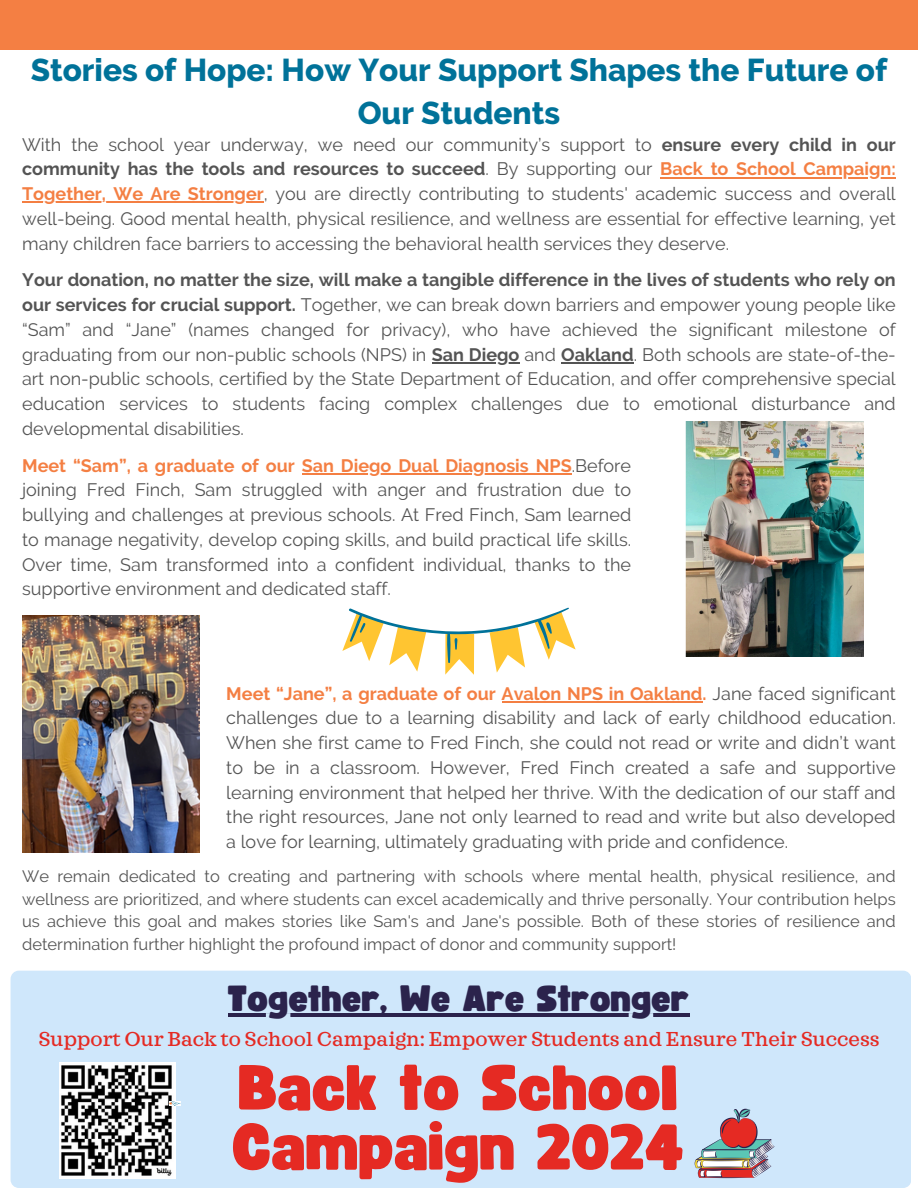
<style>
.page{position:relative;width:918px;height:1188px;background:#fff}
.page>*{position:absolute;margin:0;border:0;box-sizing:border-box;transform-origin:0 0}
.t1{font:62.85px/59.7px "Funtastic";color:#e52a23}
.t2{font:35.85px "Funtastic";color:#2b234c}
.t3{font:800 31.5px/43.8px "Raleway";color:#007299;text-align:center}
.t4{font:500 20.7px "Sagona";color:#e52a23}
.t5{font:18px/24.8px "Raleway";color:#545454;text-align:justify}
.t6{font:700 18px "Raleway";color:#f47f43}
.t7{font:16.5px/22.5px "Raleway";color:#545454;text-align:justify}
.s1{font-weight:700}
.s2{font-weight:700;color:#f47f43}
.s3{font-weight:400;color:#545454}
</style>
<div class="page">
<div style="left:0;top:0;width:918px;height:50px;background:#f47f43"></div>
<div style="left:11px;top:971px;width:900px;height:217px;background:#cfe7fb;border-radius:8px"></div>
<img style="left:60px;top:1063px;width:116px;height:116px">
<svg style="left:170px;top:1101px;width:10px;height:5px"></svg>
<img style="left:695px;top:1108px;width:79px;height:70px">
<img style="left:686px;top:422px;width:178px;height:235px">
<img style="left:22px;top:615px;width:178px;height:238px">
<hr style="left:660px;top:177px;width:236px;height:1px;background:#f47f43">
<hr style="left:22px;top:202px;width:242px;height:1px;background:#f47f43">
<hr style="left:432px;top:362px;width:87px;height:2px;background:#545454">
<hr style="left:561px;top:362px;width:73px;height:2px;background:#545454">
<svg style="left:342px;top:607px;width:233px;height:68px"></svg>
<hr style="left:228px;top:1014px;width:462px;height:3px;background:#2b234c">
<hr style="left:302px;top:473px;width:270px;height:2px;background:#f47f43">
<hr style="left:502px;top:701px;width:201px;height:2px;background:#f47f43">
<p class="t3" style="left:31px;top:48px;width:858px">Stories of Hope: How Your Support Shapes the Future of<br>Our Students</p>
<p class="t5" style="left:22px;top:132px;width:875px">With the school year underway, we need our community’s support to <span class="s1">ensure every child in our community has the tools and resources to succeed</span>. By supporting our <span class="s2">Back to School Campaign:</span></p>
<p class="t5" style="left:22px;top:181px;width:875px"><span class="s2">Together, We Are Stronger</span>, you are directly contributing to students' academic success and overall well-being. Good mental health, physical resilience, and wellness are essential for effective learning, yet many children face barriers to accessing the behavioral health services they deserve.</p>
<p class="t5" style="left:22px;top:268px;width:875px"><span class="s1">Your donation, no matter the size, will make a tangible difference in the lives of students who rely on our services for crucial support.</span> Together, we can break down barriers and empower young people like “Sam” and “Jane” (names changed for privacy), who have achieved the significant milestone of graduating from our non-public schools (NPS) in <span class="s1">San Diego</span> and <span class="s1">Oakland</span>. Both schools are state-of-the-</p>
<p class="t5" style="left:22px;top:367px;width:875px">art non-public schools, certified by the State Department of Education, and offer comprehensive special education services to students facing complex challenges due to emotional disturbance and developmental disabilities.</p>
<h1 class="t6" style="left:22px;top:455px;width:611px">Meet “Sam”, a graduate of our San Diego Dual Diagnosis NPS<span class="s3">.Before</span></h1>
<p class="t5" style="left:22px;top:478px;width:611px">joining Fred Finch, Sam struggled with anger and frustration due to bullying and challenges at previous schools. At Fred Finch, Sam learned to manage negativity, develop coping skills, and build practical life skills.<br>Over time, Sam transformed into a confident individual, thanks to the supportive environment and dedicated staff.</p>
<h4 class="t5" style="left:226px;top:681px;width:671px"><span class="s2">Meet “Jane”, a graduate of our Avalon NPS in Oakland.</span> Jane faced significant challenges due to a learning disability and lack of early childhood education.<br>When she first came to Fred Finch, she could not read or write and didn’t want to be in a classroom. However, Fred Finch created a safe and supportive learning environment that helped her thrive. With the dedication of our staff and the right resources, Jane not only learned to read and write but also developed a love for learning, ultimately graduating with pride and confidence.</h4>
<p class="t7" style="left:22px;top:865px;width:875px">We remain dedicated to creating and partnering with schools where mental health, physical resilience, and wellness are prioritized, and where students can excel academically and thrive personally. Your contribution helps us achieve this goal and makes stories like Sam's and Jane's possible. Both of these stories of resilience and determination further highlight the profound impact of donor and community support!</p>
<p class="t2" style="left:228px;top:983px;width:463px">Together, We Are Stronger</p>
<p class="t4" style="left:38px;top:1030px;width:843px">Support Our Back to School Campaign: Empower Students and Ensure Their Success</p>
<h2 class="t1" style="left:233px;top:1061px;width:454px">Back to School<br>Campaign 2024</h2>
</div>
